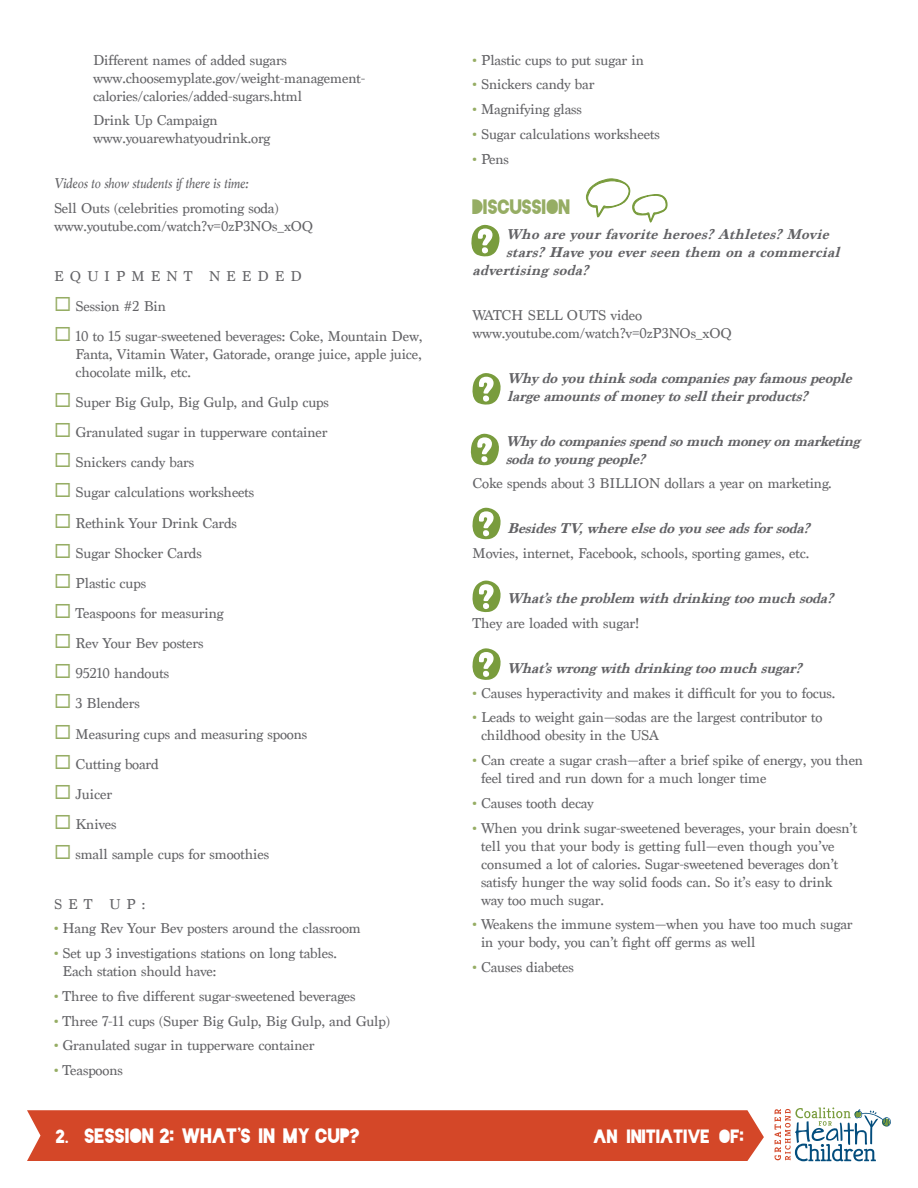
<style>
.page{position:relative;width:918px;height:1188px;background:#fff}
.page>*{position:absolute;margin:0;border:0;box-sizing:border-box;transform-origin:0 0}
.t1{font:19.5px "Blackout Midnight";color:#fff}
.t2{font:19.5px "Blackout Midnight";letter-spacing:-.01em;color:#96ad64}
.t3{font:18px "Blackout Midnight";color:#fff}
.t4{font:15px/18px "Marion";letter-spacing:-.01em;color:#636366}
.t5{font:italic 700 15px/18px "Marion";color:#636366}
.t6{font:italic 15px "Marion";letter-spacing:-.01em;color:#636366}
.t7{font:15px "Marion";letter-spacing:.4em;color:#636366}
.s1{color:#96ad64}
.s2{font-size:18px}
.s3{font-family:"Abolition Round";font-size:18px}
.s4{font-family:"Abolition Round"}
</style>
<div class="page">
<div style="left:27px;top:1110px;width:737px;height:51px;background:#d44728"></div>
<svg style="left:775px;top:1107px;width:116px;height:54px"></svg>
<svg style="left:585px;top:178px;width:83px;height:45px"></svg>
<svg style="left:472px;top:373px;width:29px;height:32px"></svg>
<svg style="left:470px;top:433px;width:29px;height:32px"></svg>
<svg style="left:472px;top:507px;width:29px;height:32px"></svg>
<svg style="left:472px;top:580px;width:29px;height:32px"></svg>
<svg style="left:472px;top:648px;width:29px;height:32px"></svg>
<svg style="left:471px;top:225px;width:29px;height:32px"></svg>
<p class="t4" style="left:93px;top:51px;width:274px">Different names of added sugars www.choosemyplate.gov/weight-management&shy;calories/calories/added-sugars.html</p>
<p class="t4" style="left:93px;top:112px;width:179px">Drink Up Campaign www.youarewhatyoudrink.org</p>
<p class="t6" style="left:54px;top:174px;width:196px">Videos to show students if there is time:</p>
<p class="t4" style="left:54px;top:199px;width:261px">Sell Outs (celebrities promoting soda) www.youtube.com/watch?v=0zP3NOs_xOQ</p>
<p class="t7" style="left:54px;top:267px;width:249px">EQUIPMENT NEEDED</p>
<p class="t4" style="left:54px;top:297px;width:114px"><span class="s1">◻</span> Session #2 Bin</p>
<p class="t4" style="left:76px;top:327px;width:349px;text-align:justify;text-indent:-22px"><span class="s1">◻</span> 10 to 15 sugar-sweetened beverages: Coke, Mountain Dew, Fanta, Vitamin Water, Gatorade, orange juice, apple juice, chocolate milk, etc.</p>
<p class="t4" style="left:54px;top:393px;width:277px"><span class="s1">◻</span> Super Big Gulp, Big Gulp, and Gulp cups</p>
<p class="t4" style="left:54px;top:423px;width:275px"><span class="s1">◻</span> Granulated sugar in tupperware container</p>
<p class="t4" style="left:54px;top:454px;width:142px"><span class="s1">◻</span> Snickers candy bars</p>
<p class="t4" style="left:54px;top:484px;width:202px"><span class="s1">◻</span> Sugar calculations worksheets</p>
<p class="t4" style="left:54px;top:514px;width:184px"><span class="s1">◻</span> Rethink Your Drink Cards</p>
<p class="t4" style="left:54px;top:544px;width:149px"><span class="s1">◻</span> Sugar Shocker Cards</p>
<p class="t4" style="left:54px;top:574px;width:94px"><span class="s1">◻</span> Plastic cups</p>
<p class="t4" style="left:54px;top:604px;width:171px"><span class="s1">◻</span> Teaspoons for measuring</p>
<p class="t4" style="left:54px;top:635px;width:151px"><span class="s1">◻</span> Rev Your Bev posters</p>
<p class="t4" style="left:54px;top:665px;width:117px"><span class="s1">◻</span> 95210 handouts</p>
<p class="t4" style="left:54px;top:695px;width:87px"><span class="s1">◻</span> 3 Blenders</p>
<p class="t4" style="left:54px;top:725px;width:255px"><span class="s1">◻</span> Measuring cups and measuring spoons</p>
<p class="t4" style="left:54px;top:755px;width:106px"><span class="s1">◻</span> Cutting board</p>
<p class="t4" style="left:54px;top:785px;width:60px"><span class="s1">◻</span> Juicer</p>
<p class="t4" style="left:54px;top:815px;width:64px"><span class="s1">◻</span> Knives</p>
<p class="t4" style="left:54px;top:846px;width:217px"><span class="s1">◻</span> small sample cups for smoothies</p>
<p class="t4" style="left:54px;top:895px;width:93px">SET UP:</p>
<p class="t4" style="left:54px;top:920px;width:308px"><span class="s1">•</span> Hang Rev Your Bev posters around the classroom</p>
<p class="t4" style="left:63px;top:945px;width:276px;text-indent:-9px"><span class="s1">•</span> Set up 3 investigations stations on long tables.<br>Each station should have:</p>
<p class="t4" style="left:54px;top:987px;width:303px"><span class="s1">•</span> Three to five different sugar-sweetened beverages</p>
<p class="t4" style="left:54px;top:1012px;width:338px"><span class="s1">•</span> Three 7-11 cups (Super Big Gulp, Big Gulp, and Gulp)</p>
<p class="t4" style="left:54px;top:1037px;width:262px"><span class="s1">•</span> Granulated sugar in tupperware container</p>
<p class="t4" style="left:54px;top:1062px;width:70px"><span class="s1">•</span> Teaspoons</p>
<p class="t4" style="left:472px;top:51px;width:173px"><span class="s1">•</span> Plastic cups to put sugar in</p>
<p class="t4" style="left:472px;top:76px;width:123px"><span class="s1">•</span> Snickers candy bar</p>
<p class="t4" style="left:472px;top:100px;width:111px"><span class="s1">•</span> Magnifying glass</p>
<p class="t4" style="left:472px;top:125px;width:189px"><span class="s1">•</span> Sugar calculations worksheets</p>
<p class="t4" style="left:472px;top:150px;width:38px"><span class="s1">•</span> Pens</p>
<p class="t2" style="left:472px;top:198px;width:100px">DISCUSSION</p>
<p class="t5" style="left:506px;top:225px;width:329px">Whoareyourfavoriteheroes?Athletes?Movie</p>
<p class="t5" style="left:506px;top:243px;width:340px">stars?Haveyou everseen them on acommercial</p>
<p class="t5" style="left:472px;top:261px;width:122px">advertisingsoda?</p>
<p class="t4" style="left:472px;top:306px;width:261px">WATCH SELL OUTS video www.youtube.com/watch?v=0zP3NOs_xOQ</p>
<p class="t5" style="left:507px;top:369px;width:351px">Whydoyouthinksodacompaniespayfamouspeople largeamountsofmoneytoselltheirproducts?</p>
<p class="t5" style="left:506px;top:432px;width:361px">Whydocompaniesspendsomuchmoneyonmarketing sodatoyoungpeople?</p>
<p class="t4" style="left:472px;top:475px;width:361px">Coke spends about 3 BILLION dollars a year on marketing.</p>
<p class="t5" style="left:507px;top:520px;width:309px">BesidesTV,whereelsedoyouseeadsforsoda?</p>
<p class="t4" style="left:472px;top:545px;width:338px">Movies, internet, Facebook, schools, sporting games, etc.</p>
<p class="t5" style="left:507px;top:589px;width:332px">What’stheproblem with drinkingtoomuch soda?</p>
<p class="t4" style="left:472px;top:614px;width:169px">They are loaded with sugar!</p>
<p class="t5" style="left:507px;top:659px;width:300px">What’swrongwith drinkingtoomuch sugar?</p>
<p class="t4" style="left:472px;top:684px;width:364px"><span class="s1">•</span> Causes hyperactivity and makes it difficult for you to focus.</p>
<p class="t4" style="left:481px;top:709px;width:343px;text-indent:-9px"><span class="s1">•</span> Leads to weight gain—sodas are the largest contributor to childhood obesity in the USA</p>
<p class="t4" style="left:481px;top:752px;width:384px;text-indent:-9px"><span class="s1">•</span> Can create a sugar crash—after a brief spike of energy, you then feel tired and run down for a much longer time</p>
<p class="t4" style="left:472px;top:794px;width:123px"><span class="s1">•</span> Causes tooth decay</p>
<p class="t4" style="left:481px;top:819px;width:378px;text-indent:-9px"><span class="s1">•</span> When you drink sugar-sweetened beverages, your brain doesn’t tell you that your body is getting full—even though you’ve consumed a lot of calories. Sugar-sweetened beverages don’t satisfy hunger the way solid foods can. So it’s easy to drink way too much sugar.</p>
<p class="t4" style="left:481px;top:916px;width:373px;text-indent:-9px"><span class="s1">•</span> Weakens the immune system—when you have too much sugar in your body, you can’t fight off germs as well</p>
<p class="t4" style="left:472px;top:959px;width:103px"><span class="s1">•</span> Causes diabetes</p>
<h1 class="t1" style="left:56px;top:1128px;width:305px"><span class="s2">2</span><span class="s3">.</span> SESSION 2: WHAT<span class="s4">’</span>S IN MY CUP?</h1>
<p class="t3" style="left:594px;top:1129px;width:152px">AN INITIATIVE OF:</p>
</div>
